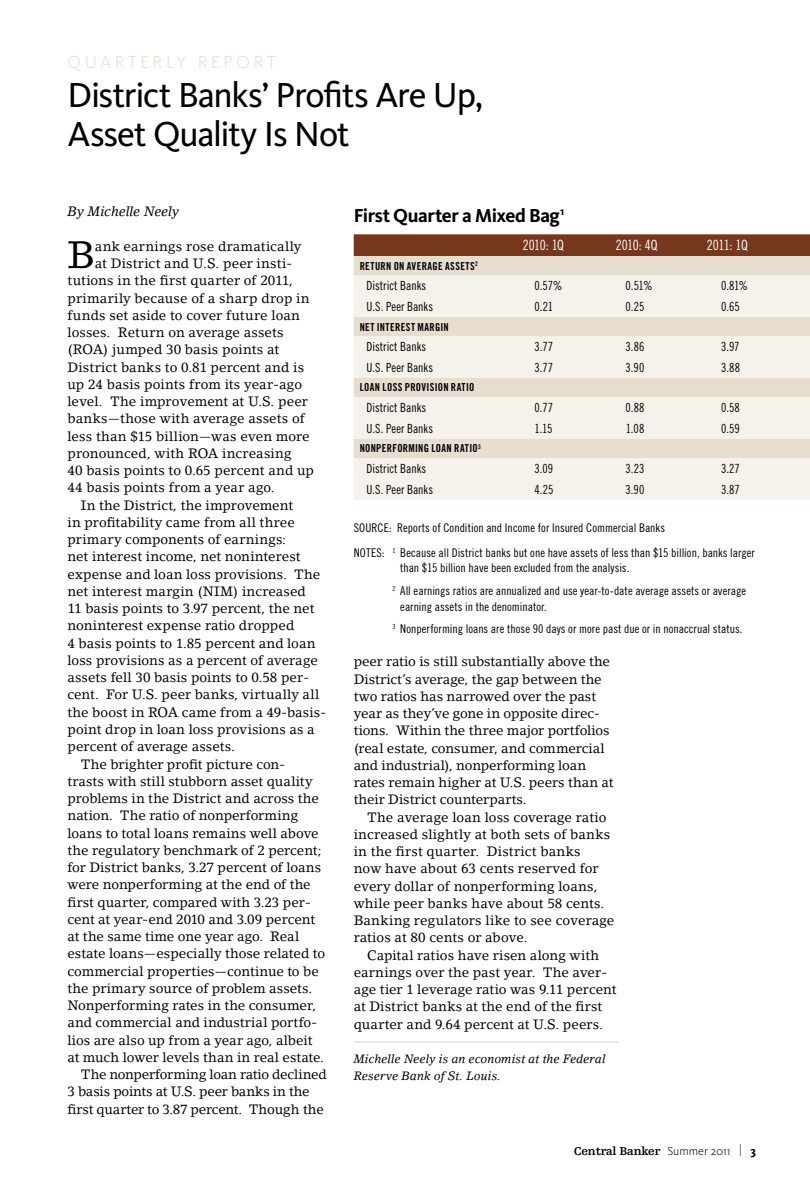
<style>
.page{position:relative;width:810px;height:1188px;background:#fff}
.page>*{position:absolute;margin:0;border:0;box-sizing:border-box;transform-origin:0 0}
.t1{font:37.8px "Lino Letter Std";color:#000}
.t2{font:36px/39px "Kievit OT";letter-spacing:-.035em;color:#000}
.t3{font:700 19.5px "Kievit OT";letter-spacing:-.02em;color:#000}
.t4{font:300 18px "Kievit OT";letter-spacing:.2em;color:#e7ded0}
.t5{font:14.1px "Trade Gothic LT Std Cn 18";letter-spacing:-.035em;color:#fff;scale:.95 1}
.t6{font:13.5px/17.2px "Lino Letter Std";color:#000}
.t7{font:13.5px "Lino Letter Std";letter-spacing:-.02em;color:#000}
.t8{font:13.5px "Lino Letter Std";letter-spacing:.025em;color:#000}
.t9{font:italic 13.5px "Lino Letter Std";color:#000}
.t10{font:12.6px "Trade Gothic LT Std Cn 18";color:#000;scale:.95 1}
.t11{font:12px/22.5px "Trade Gothic LT Std Cn 18";color:#000}
.t12{font:italic 12px/17.2px "Lino Letter Std";letter-spacing:.005em;color:#000}
.t13{font:700 12px "Egyptienne FLT Std";letter-spacing:-.02em;color:#000}
.t14{font:10.95px "Trade Gothic LT Std Bd Cn 20";letter-spacing:.04em;color:#000;scale:.95 1}
.s1{font-family:"Kievit OT";font-weight:300}
.s2{font-family:"Kievit OT"}
</style>
<div class="page">
<hr style="left:354px;top:1041px;width:264px;height:2px;background:#e7ded0">
<div style="left:354px;top:234px;width:456px;height:22px;background:#77371d"></div>
<div style="left:354px;top:256px;width:456px;height:20px;background:#e7ded0"></div>
<svg style="left:354px;top:276px;width:456px;height:224px;fill:#f5f2ec"></svg>
<h3 class="t4" style="left:68px;top:52px;width:46px">QUARTERL</h3>
<h3 class="t4" style="left:177px;top:52px;width:89px">Y RE PORT</h3>
<h2 class="t2" style="left:68px;top:76px;width:417px">District Banks’ Profits Are Up,<br>Asset Quality Is Not</h2>
<p class="t9" style="left:68px;top:203px;width:113px">By Michelle Neely</p>
<h1 class="t1" style="left:68px;top:232px;width:29px">B</h1>
<p class="t8" style="left:95px;top:238px;width:208px">ank earnings rose dramatically</p>
<p class="t6" style="left:95px;top:255px;width:199px">at District and U.S. peer insti-</p>
<p class="t6" style="left:67px;top:272px;width:227px">tutions in the first quarter of 2011,</p>
<p class="t6" style="left:67px;top:289px;width:244px">primarily because of a sharp drop in</p>
<p class="t6" style="left:67px;top:307px;width:234px">funds set aside to cover future loan</p>
<p class="t6" style="left:67px;top:324px;width:218px">losses. Return on average assets</p>
<p class="t6" style="left:67px;top:341px;width:213px">(ROA) jumped 30 basis points at</p>
<p class="t6" style="left:67px;top:358px;width:238px">District banks to 0.81 percent and is</p>
<p class="t6" style="left:67px;top:376px;width:236px">up 24 basis points from its year-ago</p>
<p class="t6" style="left:67px;top:393px;width:242px">level. The improvement at U.S. peer</p>
<p class="t6" style="left:67px;top:410px;width:239px">banks—those with average assets of</p>
<p class="t6" style="left:67px;top:427px;width:244px">less than $15 billion—was even more</p>
<p class="t6" style="left:67px;top:445px;width:226px">pronounced, with ROA increasing</p>
<p class="t6" style="left:67px;top:462px;width:248px">40 basis points to 0.65 percent and up</p>
<p class="t6" style="left:67px;top:479px;width:209px">44 basis points from a year ago.</p>
<p class="t6" style="left:81px;top:496px;width:214px">In the District, the improvement</p>
<p class="t6" style="left:67px;top:514px;width:229px">in profitability came from all three</p>
<p class="t6" style="left:67px;top:531px;width:220px">primary components of earnings:</p>
<p class="t6" style="left:67px;top:548px;width:235px">net interest income, net noninterest</p>
<p class="t6" style="left:67px;top:565px;width:254px">expense and loan loss provisions. The</p>
<p class="t6" style="left:67px;top:583px;width:240px">net interest margin (NIM) increased</p>
<p class="t6" style="left:67px;top:600px;width:249px">11 basis points to 3.97 percent, the net</p>
<p class="t6" style="left:67px;top:617px;width:228px">noninterest expense ratio dropped</p>
<p class="t6" style="left:67px;top:634px;width:250px">4 basis points to 1.85 percent and loan</p>
<p class="t6" style="left:67px;top:652px;width:252px">loss provisions as a percent of average</p>
<p class="t6" style="left:67px;top:669px;width:243px">assets fell 30 basis points to 0.58 per-</p>
<p class="t6" style="left:67px;top:686px;width:253px">cent. For U.S. peer banks, virtually all</p>
<p class="t6" style="left:67px;top:703px;width:260px">the boost in ROA came from a 49-basis-</p>
<p class="t6" style="left:67px;top:721px;width:249px">point drop in loan loss provisions as a</p>
<p class="t6" style="left:67px;top:738px;width:169px">percent of average assets.</p>
<p class="t6" style="left:81px;top:755px;width:206px">The brighter profit picture con-</p>
<p class="t6" style="left:67px;top:772px;width:247px">trasts with still stubborn asset quality</p>
<p class="t6" style="left:67px;top:790px;width:253px">problems in the District and across the</p>
<p class="t6" style="left:67px;top:807px;width:232px">nation. The ratio of nonperforming</p>
<p class="t6" style="left:67px;top:824px;width:253px">loans to total loans remains well above</p>
<p class="t6" style="left:67px;top:841px;width:255px">the regulatory benchmark of 2 percent;</p>
<p class="t6" style="left:67px;top:859px;width:255px">for District banks, 3.27 percent of loans</p>
<p class="t6" style="left:67px;top:876px;width:245px">were nonperforming at the end of the</p>
<p class="t6" style="left:67px;top:893px;width:245px">first quarter, compared with 3.23 per-</p>
<p class="t6" style="left:67px;top:910px;width:249px">cent at year-end 2010 and 3.09 percent</p>
<p class="t6" style="left:67px;top:928px;width:233px">at the same time one year ago. Real</p>
<p class="t6" style="left:67px;top:945px;width:259px">estate loans—especially those related to</p>
<p class="t6" style="left:67px;top:962px;width:253px">commercial properties—continue to be</p>
<p class="t6" style="left:67px;top:979px;width:246px">the primary source of problem assets.</p>
<p class="t6" style="left:67px;top:997px;width:250px">Nonperforming rates in the consumer,</p>
<p class="t6" style="left:67px;top:1014px;width:251px">and commercial and industrial portfo-</p>
<p class="t6" style="left:67px;top:1031px;width:246px">lios are also up from a year ago, albeit</p>
<p class="t6" style="left:67px;top:1048px;width:258px">at much lower levels than in real estate.</p>
<p class="t7" style="left:81px;top:1066px;width:247px">The nonperforming loan ratio declined</p>
<p class="t6" style="left:67px;top:1083px;width:244px">3 basis points at U.S. peer banks in the</p>
<p class="t7" style="left:67px;top:1101px;width:258px">first quarter to 3.87 percent. Though the</p>
<h3 class="t3" style="left:354px;top:204px;width:212px">First Quarter a Mixed Bag<sup>1</sup></h3>
<p class="t5" style="left:523px;top:237px;width:45px">2010: 1Q</p>
<p class="t5" style="left:616px;top:237px;width:46px">2010: 4Q</p>
<p class="t5" style="left:707px;top:237px;width:45px">2011: 1Q</p>
<p class="t14" style="left:360px;top:259px;width:126px">RETURN ON AVERAGE ASSETS<sup>2</sup></p>
<p class="t10" style="left:366px;top:278px;width:64px">District Banks</p>
<p class="t10" style="left:535px;top:278px;width:31px">0.57%</p>
<p class="t10" style="left:626px;top:278px;width:30px">0.51%</p>
<p class="t10" style="left:721px;top:278px;width:30px">0.81%</p>
<p class="t10" style="left:366px;top:299px;width:72px">U.S. Peer Banks</p>
<p class="t10" style="left:535px;top:299px;width:21px">0.21</p>
<p class="t10" style="left:626px;top:299px;width:21px">0.25</p>
<p class="t10" style="left:721px;top:299px;width:21px">0.65</p>
<p class="t14" style="left:360px;top:320px;width:95px">NET INTEREST MARGIN</p>
<p class="t10" style="left:366px;top:339px;width:64px">District Banks</p>
<p class="t10" style="left:535px;top:339px;width:21px">3.77</p>
<p class="t10" style="left:626px;top:339px;width:21px">3.86</p>
<p class="t10" style="left:721px;top:339px;width:21px">3.97</p>
<p class="t10" style="left:366px;top:360px;width:72px">U.S. Peer Banks</p>
<p class="t10" style="left:535px;top:360px;width:21px">3.77</p>
<p class="t10" style="left:626px;top:360px;width:21px">3.90</p>
<p class="t10" style="left:721px;top:360px;width:21px">3.88</p>
<p class="t14" style="left:360px;top:381px;width:122px">LOAN LOSS PROVISION RATIO</p>
<p class="t10" style="left:366px;top:400px;width:64px">District Banks</p>
<p class="t10" style="left:535px;top:400px;width:21px">0.77</p>
<p class="t10" style="left:626px;top:400px;width:21px">0.88</p>
<p class="t10" style="left:721px;top:400px;width:21px">0.58</p>
<p class="t10" style="left:366px;top:421px;width:72px">U.S. Peer Banks</p>
<p class="t10" style="left:535px;top:421px;width:20px">1.15</p>
<p class="t10" style="left:626px;top:421px;width:21px">1.08</p>
<p class="t10" style="left:721px;top:421px;width:21px">0.59</p>
<p class="t14" style="left:360px;top:442px;width:129px">NONPERFORMING LOAN RATIO<sup>3</sup></p>
<p class="t10" style="left:366px;top:461px;width:64px">District Banks</p>
<p class="t10" style="left:535px;top:461px;width:21px">3.09</p>
<p class="t10" style="left:626px;top:461px;width:21px">3.23</p>
<p class="t10" style="left:721px;top:461px;width:21px">3.27</p>
<p class="t10" style="left:366px;top:482px;width:72px">U.S. Peer Banks</p>
<p class="t10" style="left:535px;top:482px;width:21px">4.25</p>
<p class="t10" style="left:626px;top:482px;width:21px">3.90</p>
<p class="t10" style="left:721px;top:482px;width:21px">3.87</p>
<p class="t11" style="left:354px;top:515px;width:403px;line-height:24.8px">SOURCE: Reports of Condition and Income for Insured Commercial Banks<br>NOTES: <sup>1</sup> Because all District banks but one have assets of less than $15 billion, banks larger</p>
<p class="t11" style="left:393px;top:557px;width:355px;text-indent:8px">than $15 billion have been excluded from the analysis.<br><sup>2</sup> All earnings ratios are annualized and use year-to-date average assets or average</p>
<p class="t11" style="left:393px;top:595px;width:352px;text-indent:8px">earning assets in the denominator.<br><sup>3</sup> Nonperforming loans are those 90 days or more past due or in nonaccrual status.</p>
<p class="t6" style="left:354px;top:653px;width:261px">peer ratio is still substantially above the District’s average, the gap between the two ratios has narrowed over the past year as they’ve gone in opposite direc&shy;tions. Within the three major portfolios (real estate, consumer, and commercial and industrial), nonperforming loan rates remain higher at U.S. peers than at their District counterparts.</p>
<p class="t6" style="left:354px;top:808px;width:262px;text-indent:14px">The average loan loss coverage ratio increased slightly at both sets of banks in the first quarter. District banks<br>now have about 63 cents reserved for every dollar of nonperforming loans, while peer banks have about 58 cents.<br>Banking regulators like to see coverage ratios at 80 cents or above.</p>
<p class="t6" style="left:354px;top:946px;width:264px;text-indent:14px">Capital ratios have risen along with earnings over the past year. The aver&shy;age tier 1 leverage ratio was 9.11 percent at District banks at the end of the first quarter and 9.64 percent at U.S. peers.</p>
<p class="t12" style="left:354px;top:1050px;width:253px">Michelle Neely is an economist at the Federal<br>Reserve Bank of St. Louis.</p>
<p class="t13" style="left:574px;top:1144px;width:184px">Central Banker <span class="s1">SUMMER 2011 |</span> <span class="s2">3</span></p>
</div>
